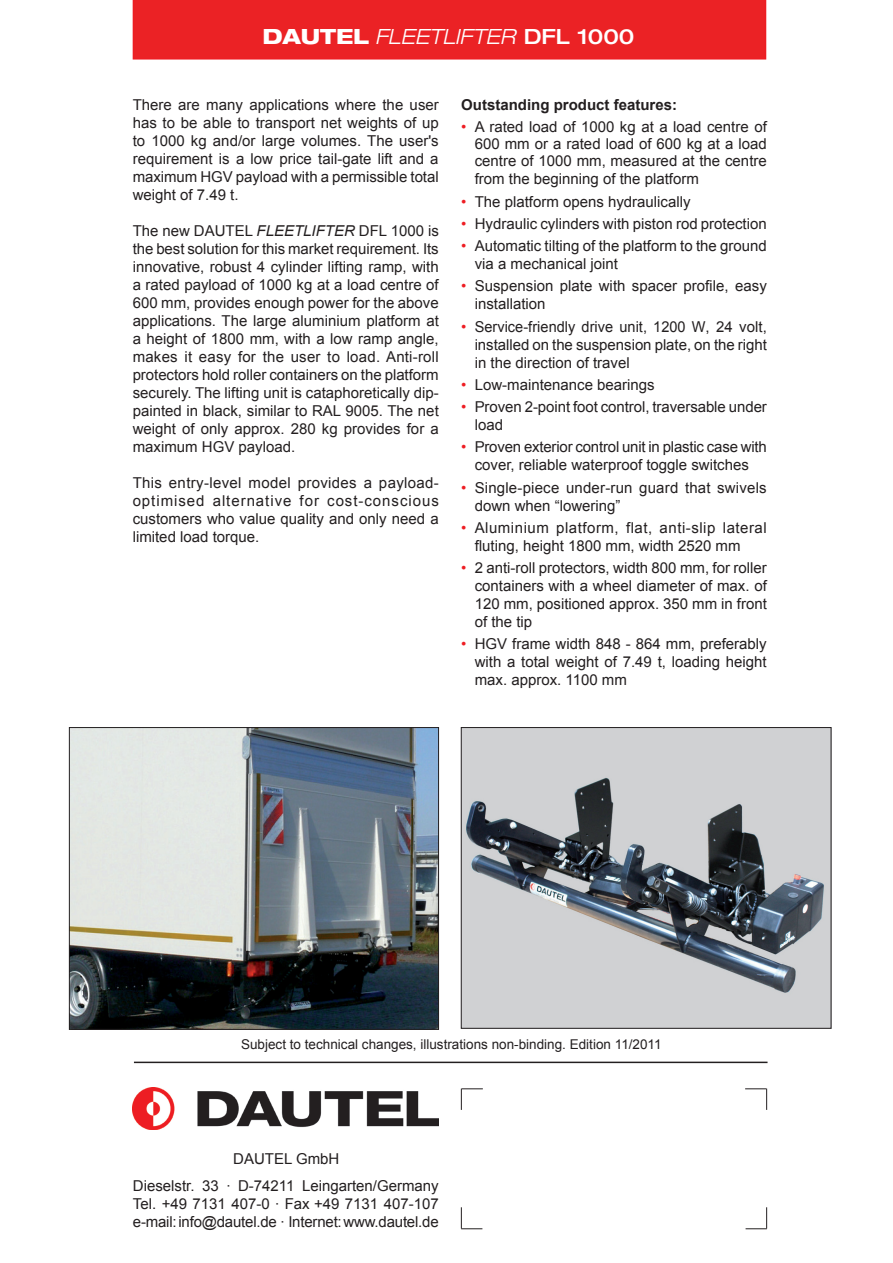
<style>
.page{position:relative;width:893px;height:1263px;background:#fff}
.page>*{position:absolute;margin:0;border:0;box-sizing:border-box;transform-origin:0 0}
.t1{font:italic 300 expanded 21px "Helvetica Neue";color:#fff}
.t2{font:15px/18px "Arial";color:#231f20;text-align:justify}
.t3{font:15px/18px "Arial";letter-spacing:.035em;color:#231f20}
.t4{font:700 15px "Arial";color:#231f20}
.t5{font:13.5px "Arial";color:#231f20}
.s1{font-weight:800;font-style:normal}
.s2{font-weight:500;font-style:normal}
.s3{font-style:italic}
.s4{color:#ee1d23}
</style>
<div class="page">
<div style="left:133px;top:0;width:633px;height:60px;background:#eb2225"></div>
<img style="left:133px;top:1087px;width:306px;height:43px">
<hr style="left:134px;top:1061px;width:633px;height:2px;background:#231f20">
<svg style="left:461px;top:1207px;width:21px;height:22px"></svg>
<svg style="left:461px;top:1088px;width:22px;height:22px"></svg>
<svg style="left:746px;top:1207px;width:21px;height:22px"></svg>
<svg style="left:745px;top:1088px;width:22px;height:22px"></svg>
<img style="left:71px;top:729px;width:366px;height:299px">
<div style="left:69px;top:727px;width:370px;height:303px;border:1px solid #231f20"></div>
<img style="left:463px;top:729px;width:366px;height:298px">
<div style="left:461px;top:727px;width:370px;height:302px;border:1px solid #231f20"></div>
<h1 class="t1" style="left:263px;top:24px;width:373px"><span class="s1">DAUTEL</span> FLEETLIFTER <span class="s2">DFL 1000</span></h1>
<p class="t2" style="left:133px;top:95px;width:308px">There are many applications where the user has to be able to transport net weights of up to 1000 kg and/or large volumes. The user's requirement is a low price tail-gate lift and a maximum HGV payload with a permissible total weight of 7.49 t.</p>
<p class="t2" style="left:133px;top:221px;width:308px">The new DAUTEL <span class="s3">FLEETLIFTER</span> DFL 1000 is the best solution for this market requirement. Its innovative, robust 4 cylinder lifting ramp, with a rated payload of 1000 kg at a load centre of 600 mm, provides enough power for the above applications. The large aluminium platform at a height of 1800 mm, with a low ramp angle, makes it easy for the user to load. Anti-roll protectors hold roller containers on the platform securely. The lifting unit is cataphoretically dip&shy;painted in black, similar to RAL 9005. The net weight of only approx. 280 kg provides for a maximum HGV payload.</p>
<p class="t2" style="left:133px;top:473px;width:308px">This entry-level model provides a payload&shy;optimised alternative for cost-conscious customers who value quality and only need a limited load torque.</p>
<p class="t4" style="left:461px;top:94px;width:217px">Outstanding product features:</p>
<p class="t2" style="left:475px;top:118px;width:294px;line-height:17.5px;text-indent:-14px"><span class="s4">•</span> A rated load of 1000 kg at a load centre of 600 mm or a rated load of 600 kg at a load centre of 1000 mm, measured at the centre from the beginning of the platform</p>
<p class="t2" style="left:461px;top:192px;width:231px"><span class="s4">•</span> The platform opens hydraulically</p>
<p class="t2" style="left:461px;top:215px;width:307px"><span class="s4">•</span> Hydraulic cylinders with piston rod protection</p>
<p class="t2" style="left:475px;top:237px;width:294px;text-indent:-14px"><span class="s4">•</span> Automatic tilting of the platform to the ground via a mechanical joint</p>
<p class="t2" style="left:475px;top:277px;width:294px;text-indent:-14px"><span class="s4">•</span> Suspension plate with spacer profile, easy installation</p>
<p class="t2" style="left:475px;top:317px;width:294px;text-indent:-13px"><span class="s4">•</span> Service-friendly drive unit, 1200 W, 24 volt, installed on the suspension plate, on the right in the direction of travel</p>
<p class="t2" style="left:461px;top:376px;width:195px"><span class="s4">•</span> Low-maintenance bearings</p>
<p class="t2" style="left:475px;top:398px;width:294px;text-indent:-14px"><span class="s4">•</span> Proven 2-point foot control, traversable under load</p>
<p class="t2" style="left:461px;top:438px;width:307px;text-align:center"><span class="s4">•</span> Proven exterior control unit in plastic case with cover, reliable waterproof toggle switches</p>
<p class="t2" style="left:475px;top:478px;width:294px;text-indent:-14px"><span class="s4">•</span> Single-piece under-run guard that swivels down when “lowering”</p>
<p class="t3" style="left:475px;top:519px;width:294px;text-indent:-14px"><span class="s4">•</span> Aluminium platform, flat, anti-slip lateral fluting, height 1800 mm, width 2520 mm</p>
<p class="t2" style="left:475px;top:559px;width:294px;text-indent:-14px"><span class="s4">•</span> 2 anti-roll protectors, width 800 mm, for roller containers with a wheel diameter of max. of 120 mm, positioned approx. 350 mm in front of the tip</p>
<p class="t2" style="left:475px;top:635px;width:294px;text-indent:-14px"><span class="s4">•</span> HGV frame width 848 - 864 mm, preferably with a total weight of 7.49 t, loading height max. approx. 1100 mm</p>
<p class="t5" style="left:241px;top:1035px;width:422px">Subject to technical changes, illustrations non-binding. Edition 11/2011</p>
<p class="t2" style="left:233px;top:1150px;width:108px">DAUTEL GmbH</p>
<p class="t2" style="left:133px;top:1177px;width:307px">Dieselstr. 33 · D-74211 Leingarten/Germany Tel. +49 7131 407-0 · Fax +49 7131 407-107 e-mail: info@dautel.de · Internet: www.dautel.de</p>
</div>
